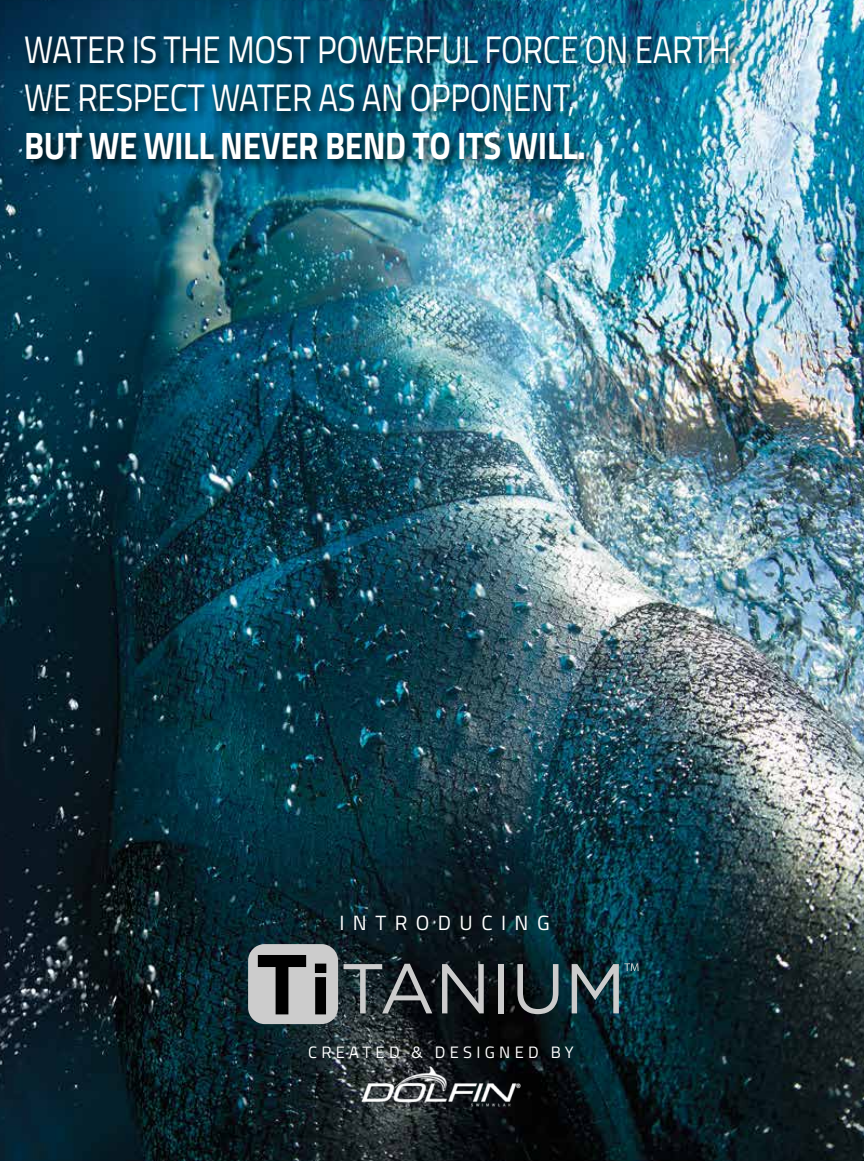
<style>
.page{position:relative;width:864px;height:1161px;background:#fff}
.page>*{position:absolute;margin:0;border:0;box-sizing:border-box;transform-origin:0 0}
.t1{font:38.25px/48px "Titillium Web";letter-spacing:-.01em;color:#fff;scale:.86 1}
.t2{font:700 38.25px "Titillium Web";letter-spacing:-.01em;color:#fff;scale:.86 1}
.t3{font:20.7px "Titillium Web";letter-spacing:.41em;color:#fff}
.t4{font:16.5px "Titillium Web";letter-spacing:.26em;color:#fff}
</style>
<div class="page">
<img style="left:0;top:0;width:864px;height:1161px">
<div style="left:248px;top:944px;width:90px;height:80px;background:#ccc;border-radius:17px"></div>
<svg style="left:258px;top:955px;width:48px;height:59px"></svg>
<svg style="left:315px;top:964px;width:11px;height:50px"></svg>
<svg style="left:344px;top:964px;width:88px;height:49px;background:#434a4d"></svg>
<svg style="left:442px;top:964px;width:42px;height:49px;background:#54575a"></svg>
<div style="left:498px;top:964px;width:6px;height:49px;background:#ccc"></div>
<svg style="left:517px;top:964px;width:41px;height:50px;background:#414e51"></svg>
<svg style="left:572px;top:963px;width:67px;height:50px;background:#3b575f"></svg>
<img style="left:357px;top:1059px;width:168px;height:53px">
<div style="left:22px;top:33px;width:726px;height:140px;background:#000;opacity:.85"></div>
<p class="t1" style="left:24px;top:24px;width:831px">WATER IS THE MOST POWERFUL FORCE ON EARTH.<br>WE RESPECT WATER AS AN OPPONENT,</p>
<p class="t2" style="left:24px;top:117px;width:655px">BUT WE WILL NEVER BEND TO ITS WILL.</p>
<p class="t3" style="left:339px;top:907px;width:212px">INTRODUCING</p>
<p class="t4" style="left:308px;top:1040px;width:267px">CREATED &amp; DESIGNED BY</p>
</div>
